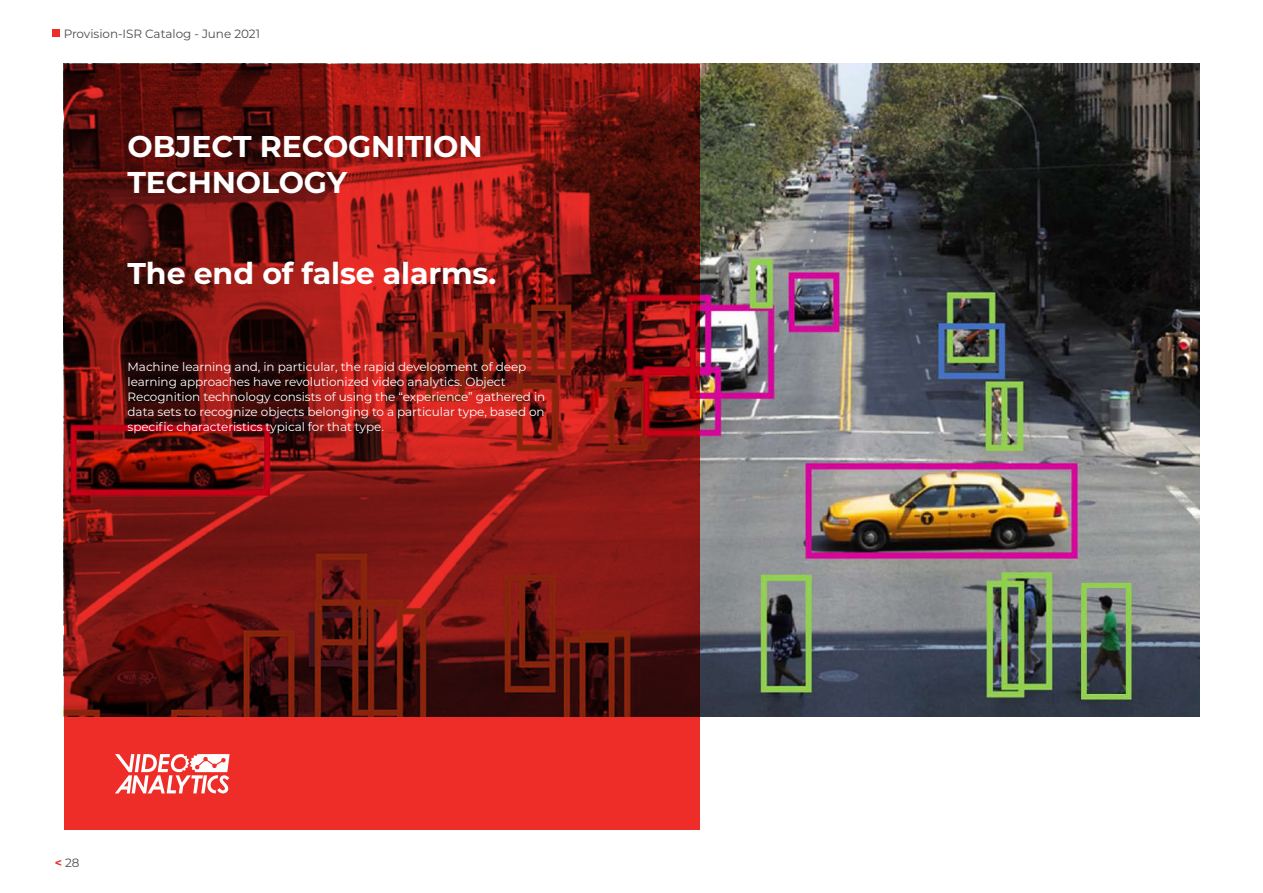
<style>
.page{position:relative;width:1263px;height:893px;background:#fff}
.page>*{position:absolute;margin:0;border:0;box-sizing:border-box;transform-origin:0 0}
.t1{font:700 30px/36px "Montserrat";letter-spacing:-.005em;color:#fff}
.t2{font:12px/15px "Montserrat";letter-spacing:-.005em;color:#fff}
.t3{font:12px "Montserrat";letter-spacing:-.005em;color:#4b4c4d}
.s1{font-weight:700;color:#ee2d28}
</style>
<div class="page">
<img style="left:699px;top:64px;width:500px;height:652px">
<svg style="left:64px;top:64px;width:635px;height:765px;background:#861814"></svg>
<svg style="left:115px;top:754px;width:115px;height:39px"></svg>
<div style="left:53px;top:30px;width:7px;height:7px;background:#ee2d28"></div>
<p class="t3" style="left:64px;top:25px;width:198px">Provision-ISR Catalog - June 2021</p>
<h1 class="t1" style="left:128px;top:126px;width:356px">OBJECT RECOGNITION<br>TECHNOLOGY</h1>
<h1 class="t1" style="left:128px;top:254px;width:370px">The end of false alarms.</h1>
<p class="t2" style="left:128px;top:359px;width:419px">Machine learning and, in particular, the rapid development of deep learning approaches have revolutionized video analytics. Object Recognition technology consists of using the “experience” gathered in data sets to recognize objects belonging to a particular type, based on specific characteristics typical for that type.</p>
<p class="t3" style="left:55px;top:854px;width:26px"><span class="s1">&lt;</span> 28</p>
</div>
